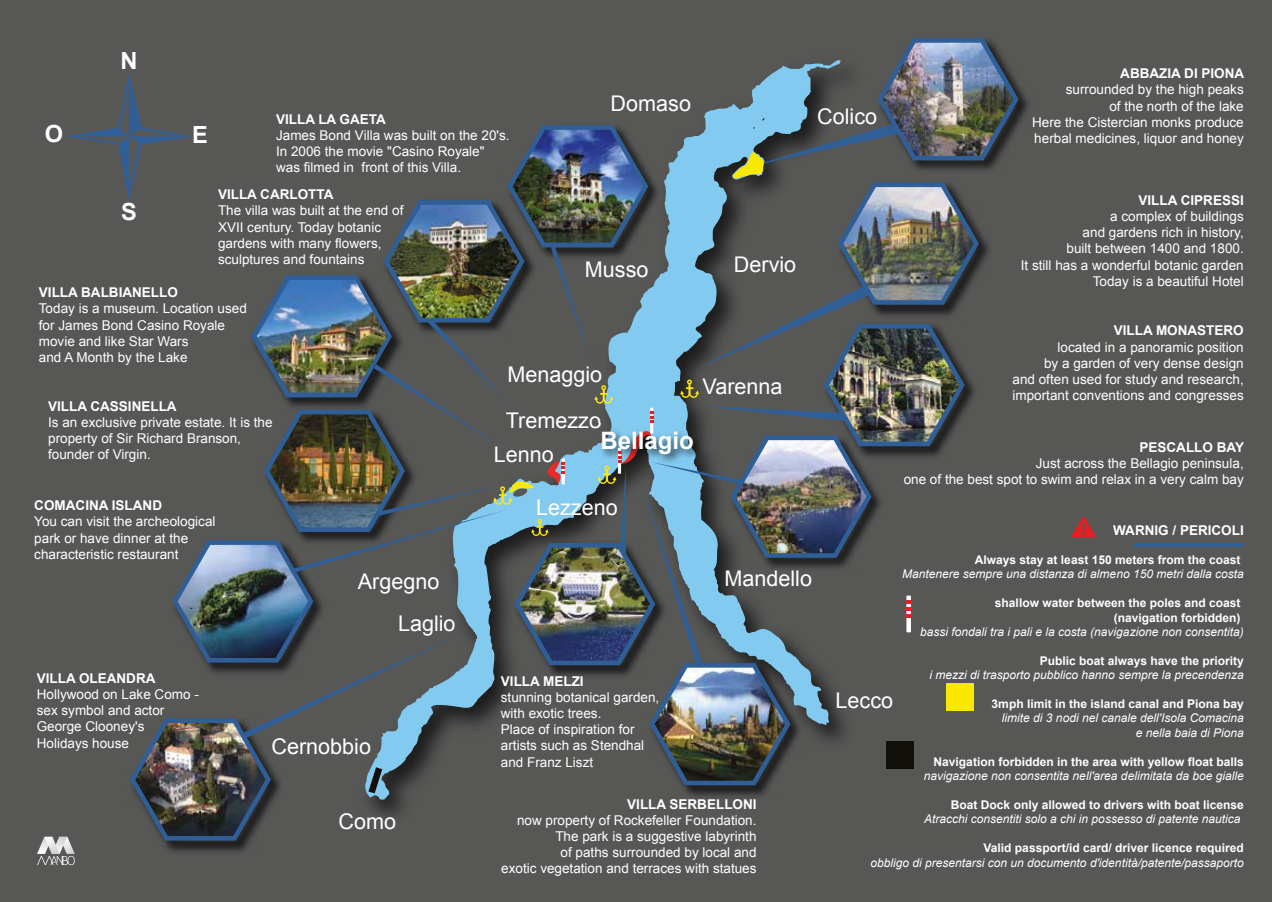
<style>
.page{position:relative;width:1272px;height:902px;background:#fff}
.page>*{position:absolute;margin:0;border:0;box-sizing:border-box;transform-origin:0 0}
.t1{font:700 24px "Arial";color:#fff}
.t2{font:700 23.55px "Arial";color:#fff}
.t3{font:21.6px/45.5px "Arial";color:#fff}
.t4{font:13.5px/16.2px "Arial";color:#fff}
.t5{font:700 13.5px "Arial";color:#fff}
.t6{font:italic 12px/14.4px "Arial";color:#fff;text-align:right}
.t7{font:700 12px/14.4px "Arial";color:#fff;text-align:right}
</style>
<div class="page">
<div style="left:1px;top:0;width:1270px;height:901px;background:#575756"></div>
<svg style="left:1071px;top:516px;width:25px;height:21px"></svg>
<img style="left:1018px;top:85px;width:10px;height:40px">
<hr style="left:1133px;top:543px;width:110px;height:4px;background:#305f98">
<img style="left:37px;top:38px;width:981px;height:827px">
<h2 class="t2" style="left:121px;top:46px;width:19px">N</h2>
<p class="t5" style="left:1120px;top:64px;width:125px">ABBAZIA DI PIONA</p>
<p class="t4" style="left:1032px;top:82px;width:213px;text-align:right">surrounded by the high peaks<br>of the north of the lake<br>Here the Cistercian monks produce herbal medicines, liquor and honey</p>
<h3 class="t3" style="left:610px;top:81px;width:82px">Domaso</h3>
<h3 class="t3" style="left:817px;top:94px;width:61px">Colico</h3>
<p class="t5" style="left:276px;top:110px;width:111px">VILLA LA GAETA</p>
<p class="t4" style="left:276px;top:127px;width:235px">James Bond Villa was built on the 20's.<br>In 2006 the movie "Casino Royale" was filmed in front of this Villa.</p>
<p class="t5" style="left:218px;top:186px;width:117px">VILLA CARLOTTA</p>
<p class="t4" style="left:218px;top:203px;width:187px">The villa was built at the end of<br>XVII century. Today botanic gardens with many flowers, sculptures and fountains</p>
<h2 class="t2" style="left:45px;top:118px;width:20px">O</h2>
<h2 class="t2" style="left:192px;top:119px;width:17px">E</h2>
<p class="t5" style="left:1138px;top:191px;width:107px">VILLA CIPRESSI</p>
<p class="t4" style="left:1020px;top:208px;width:224px;text-align:right">a complex of buildings<br>and gardens rich in history,<br>built between 1400 and 1800.<br>It still has a wonderful botanic garden<br>Today is a beautiful Hotel</p>
<p class="t5" style="left:1113px;top:322px;width:132px">VILLA MONASTERO</p>
<p class="t4" style="left:1012px;top:339px;width:233px;text-align:right">located in a panoramic position<br>by a garden of very dense design<br>and often used for study and research, important conventions and congresses</p>
<p class="t5" style="left:1139px;top:438px;width:106px">PESCALLO BAY</p>
<p class="t4" style="left:903px;top:455px;width:341px;text-align:right">Just across the Bellagio peninsula,<br>one of the best spot to swim and relax in a very calm bay</p>
<h2 class="t2" style="left:121px;top:196px;width:17px">S</h2>
<h3 class="t3" style="left:734px;top:242px;width:64px">Dervio</h3>
<h3 class="t3" style="left:585px;top:247px;width:65px">Musso</h3>
<p class="t5" style="left:39px;top:283px;width:140px">VILLA BALBIANELLO</p>
<p class="t4" style="left:39px;top:301px;width:209px">Today is a museum. Location used for James Bond Casino Royale movie and like Star Wars<br>and A Month by the Lake</p>
<p class="t5" style="left:48px;top:397px;width:130px">VILLA CASSINELLA</p>
<p class="t4" style="left:48px;top:414px;width:226px">Is an exclusive private estate. It is the property of Sir Richard Branson, founder of Virgin.</p>
<p class="t5" style="left:34px;top:496px;width:129px">COMACINA ISLAND</p>
<p class="t4" style="left:34px;top:513px;width:183px">You can visit the archeological park or have dinner at the characteristic restaurant</p>
<h3 class="t3" style="left:506px;top:352px;width:98px">Menaggio<br>Tremezzo</h3>
<h3 class="t3" style="left:494px;top:432px;width:61px">Lenno</h3>
<h3 class="t3" style="left:702px;top:363px;width:81px">Varenna</h3>
<h1 class="t1" style="left:600px;top:424px;width:95px">Bellagio</h1>
<h3 class="t3" style="left:536px;top:485px;width:83px">Lezzeno</h3>
<p class="t5" style="left:1113px;top:521px;width:132px">WARNIG / PERICOLI</p>
<p class="t7" style="left:974px;top:553px;width:267px">Always stay at least 150 meters from the coast</p>
<p class="t6" style="left:902px;top:567px;width:343px">Mantenere sempre una distanza di almeno 150 metri dalla costa</p>
<p class="t7" style="left:994px;top:596px;width:247px">shallow water between the poles and coast (navigation forbidden)</p>
<p class="t6" style="left:920px;top:624px;width:325px">bassi fondali tra i pali e la costa (navigazione non consentita)</p>
<p class="t7" style="left:1039px;top:653px;width:206px">Public boat always have the priority</p>
<p class="t6" style="left:929px;top:668px;width:316px">i mezzi di trasporto pubblico hanno sempre la precendenza</p>
<p class="t7" style="left:991px;top:697px;width:254px">3mph limit in the island canal and Piona bay</p>
<p class="t6" style="left:1001px;top:711px;width:243px">limite di 3 nodi nel canale dell'Isola Comacina e nella baia di Piona</p>
<p class="t7" style="left:933px;top:754px;width:312px">Navigation forbidden in the area with yellow float balls</p>
<p class="t6" style="left:923px;top:768px;width:321px">navigazione non consentita nell'area delimitata da boe gialle</p>
<p class="t7" style="left:950px;top:797px;width:294px">Boat Dock only allowed to drivers with boat license</p>
<p class="t6" style="left:924px;top:812px;width:318px">Atracchi consentiti solo a chi in possesso di patente nautica</p>
<p class="t7" style="left:983px;top:841px;width:262px">Valid passport/id card/ driver licence required</p>
<p class="t6" style="left:870px;top:855px;width:375px">obbligo di presentarsi con un documento d'identità/patente/passaporto</p>
<h3 class="t3" style="left:724px;top:556px;width:89px">Mandello</h3>
<h3 class="t3" style="left:358px;top:558px;width:83px">Argegno</h3>
<h3 class="t3" style="left:398px;top:600px;width:59px">Laglio</h3>
<p class="t5" style="left:37px;top:669px;width:120px">VILLA OLEANDRA</p>
<p class="t4" style="left:37px;top:686px;width:164px">Hollywood on Lake Como - sex symbol and actor<br>George Clooney's<br>Holidays house</p>
<p class="t5" style="left:501px;top:672px;width:84px">VILLA MELZI</p>
<p class="t4" style="left:501px;top:689px;width:160px">stunning botanical garden, with exotic trees.<br>Place of inspiration for artists such as Stendhal and Franz Liszt</p>
<h3 class="t3" style="left:835px;top:677px;width:59px">Lecco</h3>
<h3 class="t3" style="left:271px;top:724px;width:101px">Cernobbio</h3>
<p class="t5" style="left:627px;top:794px;width:131px">VILLA SERBELLONI</p>
<p class="t4" style="left:501px;top:812px;width:257px;text-align:right">now property of Rockefeller Foundation.<br>The park is a suggestive labyrinth<br>of paths surrounded by local and<br>exotic vegetation and terraces with statues</p>
<h3 class="t3" style="left:338px;top:798px;width:59px">Como</h3>
</div>
